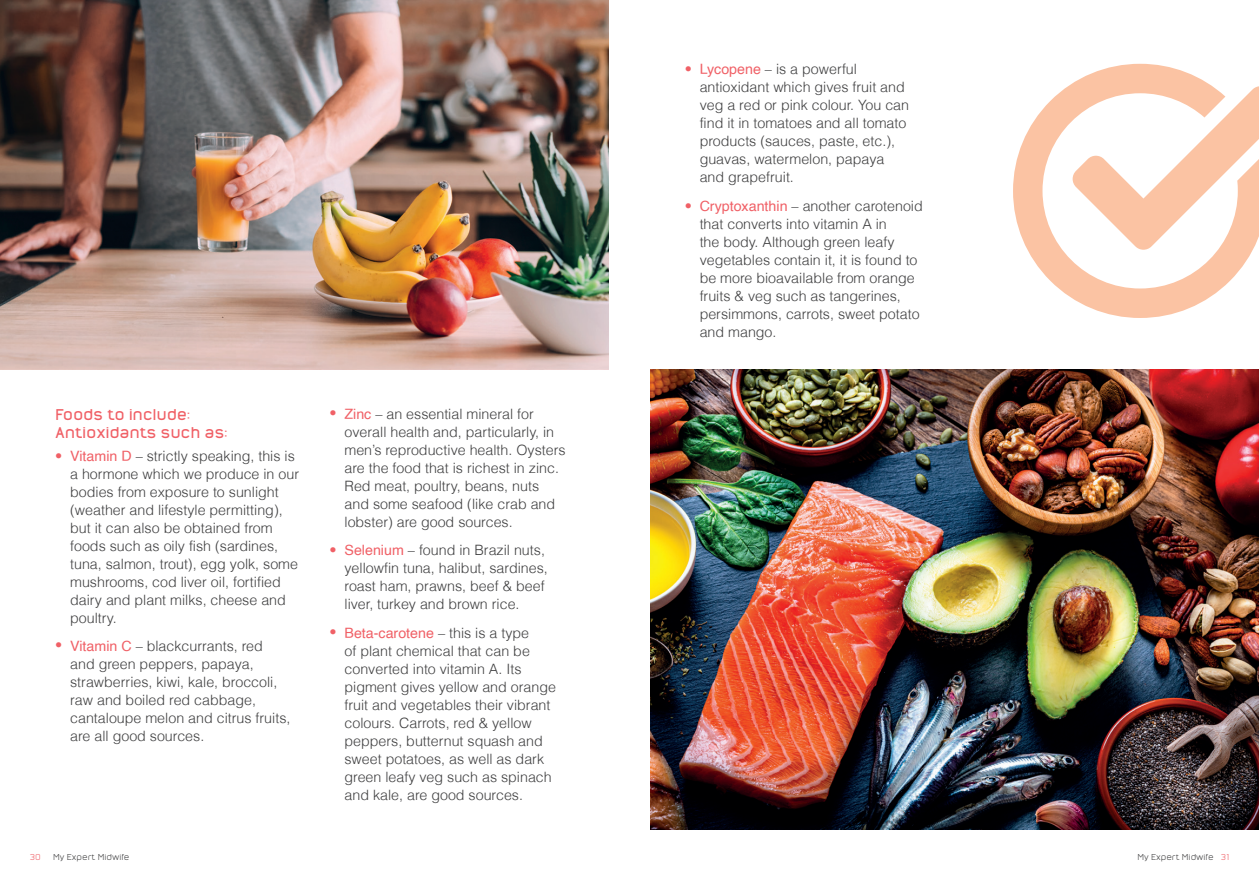
<style>
.page{position:relative;width:1259px;height:893px;background:#fff}
.page>*{position:absolute;margin:0;border:0;box-sizing:border-box;transform-origin:0 0}
.t1{font:15px/18px "Nordstern Dunkel";letter-spacing:-.02em;color:#f06066}
.t2{font:300 14.25px/18px "Helvetica";color:#3e3e3f}
.t3{font:300 14.25px "Helvetica";color:#f06066}
.t4{font:8.25px "Nordstern";color:#3e3e3f}
.t5{font:8.25px "Nordstern";color:#f06066}
.s1{color:#f06066}
.s2{font-weight:400;color:#f06066}
</style>
<div class="page">
<img style="left:0;top:0;width:608px;height:370px">
<img style="left:651px;top:370px;width:608px;height:459px">
<svg style="left:1013px;top:64px;width:240px;height:254px"></svg>
<svg style="left:1072px;top:86px;width:187px;height:164px"></svg>
<p class="t1" style="left:55px;top:405px;width:174px">Foods to include:<br>Antioxidants such as:</p>
<p class="t2" style="left:70px;top:446px;width:230px;text-indent:-15px"><span class="s1">•</span> <span class="s2">Vitamin D</span> – strictly speaking, this is a hormone which we produce in our bodies from exposure to sunlight (weather and lifestyle permitting), but it can also be obtained from foods such as oily fish (sardines, tuna, salmon, trout), egg yolk, some mushrooms, cod liver oil, fortified dairy and plant milks, cheese and poultry.</p>
<p class="t2" style="left:70px;top:637px;width:222px"><span class="s2">Vitamin C</span> – blackcurrants, red and green peppers, papaya, strawberries, kiwi, kale, broccoli, raw and boiled red cabbage, cantaloupe melon and citrus fruits, are all good sources.</p>
<p class="t3" style="left:55px;top:636px;width:9px">•</p>
<p class="t3" style="left:330px;top:404px;width:9px">•</p>
<p class="t3" style="left:330px;top:541px;width:9px">•</p>
<p class="t3" style="left:330px;top:623px;width:9px">•</p>
<p class="t2" style="left:344px;top:405px;width:222px"><span class="s2">Zinc</span> – an essential mineral for overall health and, particularly, in men’s reproductive health. Oysters are the food that is richest in zinc.<br>Red meat, poultry, beans, nuts and some seafood (like crab and lobster) are good sources.</p>
<p class="t2" style="left:344px;top:541px;width:205px"><span class="s2">Selenium</span> – found in Brazil nuts, yellowfin tuna, halibut, sardines, roast ham, prawns, beef &amp; beef liver, turkey and brown rice.</p>
<p class="t2" style="left:344px;top:624px;width:213px"><span class="s2">Beta-carotene</span> – this is a type<br>of plant chemical that can be converted into vitamin A. Its pigment gives yellow and orange fruit and vegetables their vibrant colours. Carrots, red &amp; yellow peppers, butternut squash and sweet potatoes, as well as dark green leafy veg such as spinach and kale, are good sources.</p>
<p class="t3" style="left:685px;top:60px;width:9px">•</p>
<p class="t3" style="left:685px;top:197px;width:9px">•</p>
<p class="t2" style="left:699px;top:60px;width:211px"><span class="s2">Lycopene</span> – is a powerful antioxidant which gives fruit and veg a red or pink colour. You can find it in tomatoes and all tomato products (sauces, paste, etc.), guavas, watermelon, papaya and grapefruit.</p>
<p class="t2" style="left:699px;top:197px;width:225px"><span class="s2">Cryptoxanthin</span> – another carotenoid that converts into vitamin A in<br>the body. Although green leafy vegetables contain it, it is found to be more bioavailable from orange fruits &amp; veg such as tangerines, persimmons, carrots, sweet potato and mango.</p>
<p class="t5" style="left:30px;top:852px;width:13px">30</p>
<p class="t4" style="left:53px;top:852px;width:78px">My Expert Midwife</p>
<p class="t4" style="left:1137px;top:852px;width:93px">My Expert Midwife <span class="s1">31</span></p>
</div>
